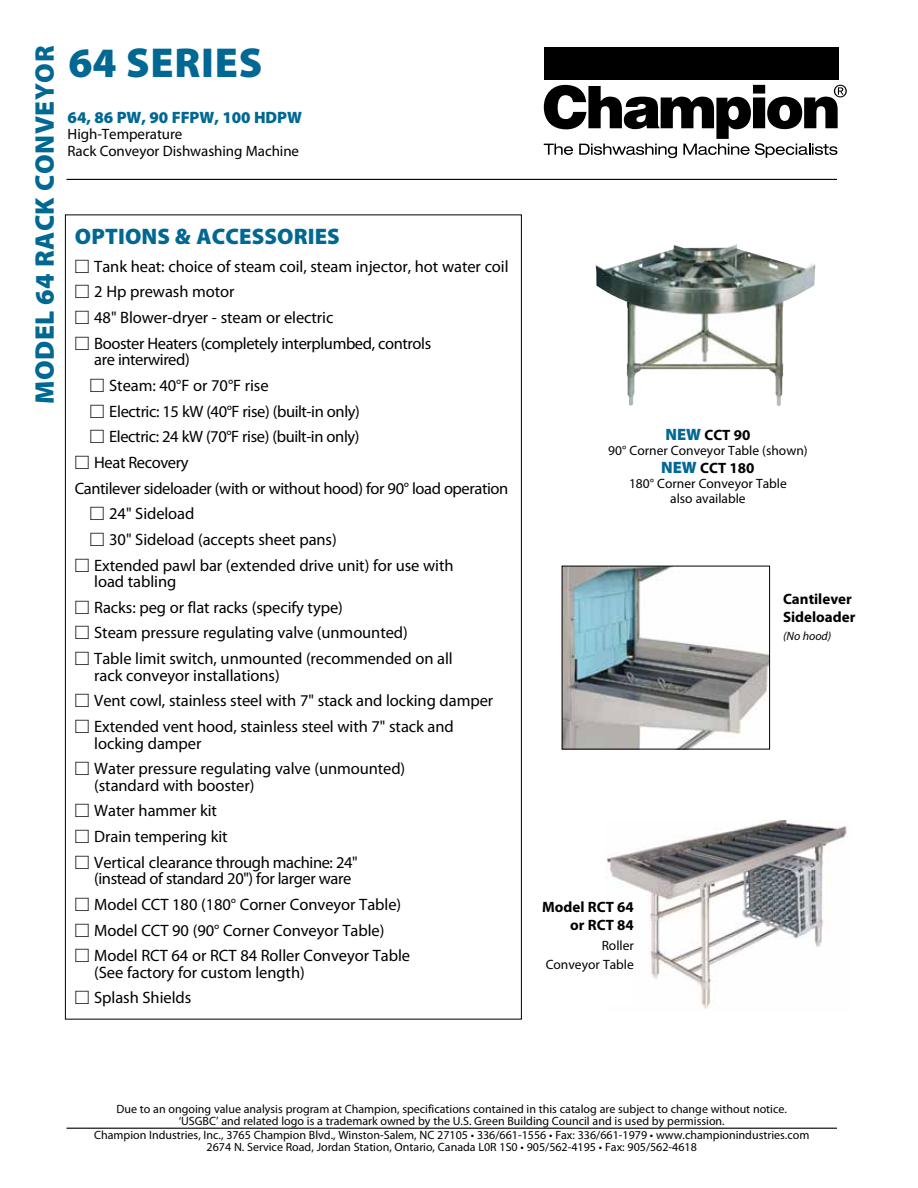
<style>
.page{position:relative;width:918px;height:1188px;background:#fff}
.page>*{position:absolute;margin:0;border:0;box-sizing:border-box;transform-origin:0 0}
.t1{font:900 42px "Myriad Pro";letter-spacing:.02em;color:#006892}
.t2{font:900 27px "Myriad Pro";letter-spacing:.02em;color:#006892}
.t3{font:900 22.5px "Myriad Pro";letter-spacing:.005em;color:#006892}
.t4{font:16.5px/25.7px "Myriad Pro";letter-spacing:-.005em;color:#000}
.t5{font:16.5px "Myriad Pro";letter-spacing:-.025em;color:#000}
.t6{font:900 16.5px "Myriad Pro";letter-spacing:-.005em;color:#006892}
.t7{font:700 15px/18px "Myriad Pro";color:#000}
.t8{font:15px/16.5px "Myriad Pro";letter-spacing:-.005em;color:#000}
.t9{font:13.5px/19.5px "Myriad Pro";color:#000;text-align:right}
.t10{font:12px/12px "Myriad Pro";color:#000;text-align:center}
.t11{font:italic 12px "Myriad Pro";color:#000}
.s1{font-family:"Universal Newswith Comm Pi"}
.s2{font-weight:900;font-size:16.5px;color:#006892}
</style>
<div class="page">
<div style="left:544px;top:47px;width:294px;height:33px;background:#000"></div>
<svg style="left:544px;top:85px;width:302px;height:73px"></svg>
<hr style="left:67px;top:1128px;width:770px;height:1px;background:#000">
<hr style="left:67px;top:179px;width:770px;height:1px;background:#000">
<img style="left:564px;top:568px;width:204px;height:179px">
<img style="left:606px;top:820px;width:241px;height:189px">
<div style="left:533px;top:901px;width:101px;height:103px;background:#fff"></div>
<img style="left:595px;top:244px;width:220px;height:162px">
<h2 class="t2" style="left:27px;top:404px;width:360px;rotate:-90deg">MODEL 64 RACK CONVEYOR</h2>
<h1 class="t1" style="left:68px;top:35px;width:191px">64 SERIES</h1>
<p class="t6" style="left:68px;top:106px;width:236px">64, 86 PW, 90 FFPW, 100 HDPW</p>
<p class="t8" style="left:68px;top:125px;width:233px">High-Temperature<br>Rack Conveyor Dishwashing Machine</p>
<h3 class="t3" style="left:75px;top:222px;width:66px">OPTIONS</h3>
<h3 class="t3" style="left:175px;top:222px;width:92px">&amp; ACCESSO</h3>
<h3 class="t3" style="left:294px;top:222px;width:45px">RIES</h3>
<p class="t4" style="left:75px;top:253px;width:435px"><span class="s1">:</span> Tank heat: choice of steam coil, steam injector, hot water coil <span class="s1">:</span> 2 Hp prewash motor<br><span class="s1">:</span> 48" Blower-dryer - steam or electric<br><span class="s1">:</span> Booster Heaters (completely interplumbed, controls</p>
<p class="t5" style="left:94px;top:350px;width:97px">are interwired)</p>
<p class="t4" style="left:90px;top:372px;width:180px"><span class="s1">:</span> Steam: 40°F or 70°F rise</p>
<p class="t5" style="left:90px;top:401px;width:272px"><span class="s1">:</span> Electric: 15 kW (40°F rise) (built-in only)</p>
<p class="t5" style="left:90px;top:427px;width:271px"><span class="s1">:</span> Electric: 24 kW (70°F rise) (built-in only)</p>
<p class="t5" style="left:75px;top:452px;width:115px"><span class="s1">:</span> Heat Recovery</p>
<p class="t5" style="left:75px;top:478px;width:435px">Cantilever sideloader (with or without hood) for 90° load operation</p>
<p class="t4" style="left:90px;top:501px;width:106px"><span class="s1">:</span> 24" Sideload</p>
<p class="t4" style="left:90px;top:526px;width:249px"><span class="s1">:</span> 30" Sideload (accepts sheet pans)</p>
<p class="t4" style="left:75px;top:552px;width:380px"><span class="s1">:</span> Extended pawl bar (extended drive unit) for use with</p>
<p class="t4" style="left:75px;top:569px;width:380px;text-indent:20px">load tabling<br><span class="s1">:</span> Racks: peg or flat racks (specify type)<br><span class="s1">:</span> Steam pressure regulating valve (unmounted)<br><span class="s1">:</span> Table limit switch, unmounted (recommended on all</p>
<p class="t4" style="left:75px;top:662px;width:420px;text-indent:20px">rack conveyor installations)<br><span class="s1">:</span> Vent cowl, stainless steel with 7" stack and locking damper <span class="s1">:</span> Extended vent hood, stainless steel with 7" stack and</p>
<p class="t4" style="left:75px;top:730px;width:332px;text-indent:20px">locking damper<br><span class="s1">:</span> Water pressure regulating valve (unmounted)</p>
<p class="t4" style="left:75px;top:772px;width:284px;text-indent:20px">(standard with booster)<br><span class="s1">:</span> Water hammer kit<br><span class="s1">:</span> Drain tempering kit<br><span class="s1">:</span> Vertical clearance through machine: 24"</p>
<p class="t4" style="left:75px;top:866px;width:337px;text-indent:20px">(instead of standard 20") for larger ware<br><span class="s1">:</span> Model CCT 180 (180° Corner Conveyor Table) <span class="s1">:</span> Model CCT 90 (90° Corner Conveyor Table)<br><span class="s1">:</span> Model RCT 64 or RCT 84 Roller Conveyor Table</p>
<p class="t4" style="left:75px;top:959px;width:232px;text-indent:20px">(See factory for custom length) <span class="s1">:</span> Splash Shields</p>
<p class="t7" style="left:665px;top:425px;width:87px"><span class="s2">NEW</span> CCT 90</p>
<p class="t9" style="left:608px;top:440px;width:201px">90° Corner Conveyor Table (shown)</p>
<p class="t7" style="left:661px;top:458px;width:95px"><span class="s2">NEW</span> CCT 180</p>
<p class="t9" style="left:629px;top:476px;width:159px;line-height:15px;text-align:center">180° Corner Conveyor Table also available</p>
<p class="t7" style="left:542px;top:898px;width:93px;text-align:right">Model RCT 64 or RCT 84</p>
<p class="t9" style="left:546px;top:935px;width:90px">Roller<br>Conveyor Table</p>
<p class="t7" style="left:783px;top:589px;width:74px">Cantilever<br>Sideloader</p>
<p class="t11" style="left:783px;top:629px;width:50px">(No hood)</p>
<p class="t10" style="left:117px;top:1103px;width:672px">Due to an ongoing value analysis program at Champion, specifications contained in this catalog are subject to change without notice. ‘USGBC’ and related logo is a trademark owned by the U.S. Green Building Council and is used by permission.</p>
<p class="t10" style="left:94px;top:1129px;width:717px">Champion Industries, Inc., 3765 Champion Blvd., Winston-Salem, NC 27105 • 336/661-1556 • Fax: 336/661-1979 • www.championindustries.com<br>2674 N. Service Road, Jordan Station, Ontario, Canada L0R 1S0 • 905/562-4195 • Fax: 905/562-4618</p>
</div>
